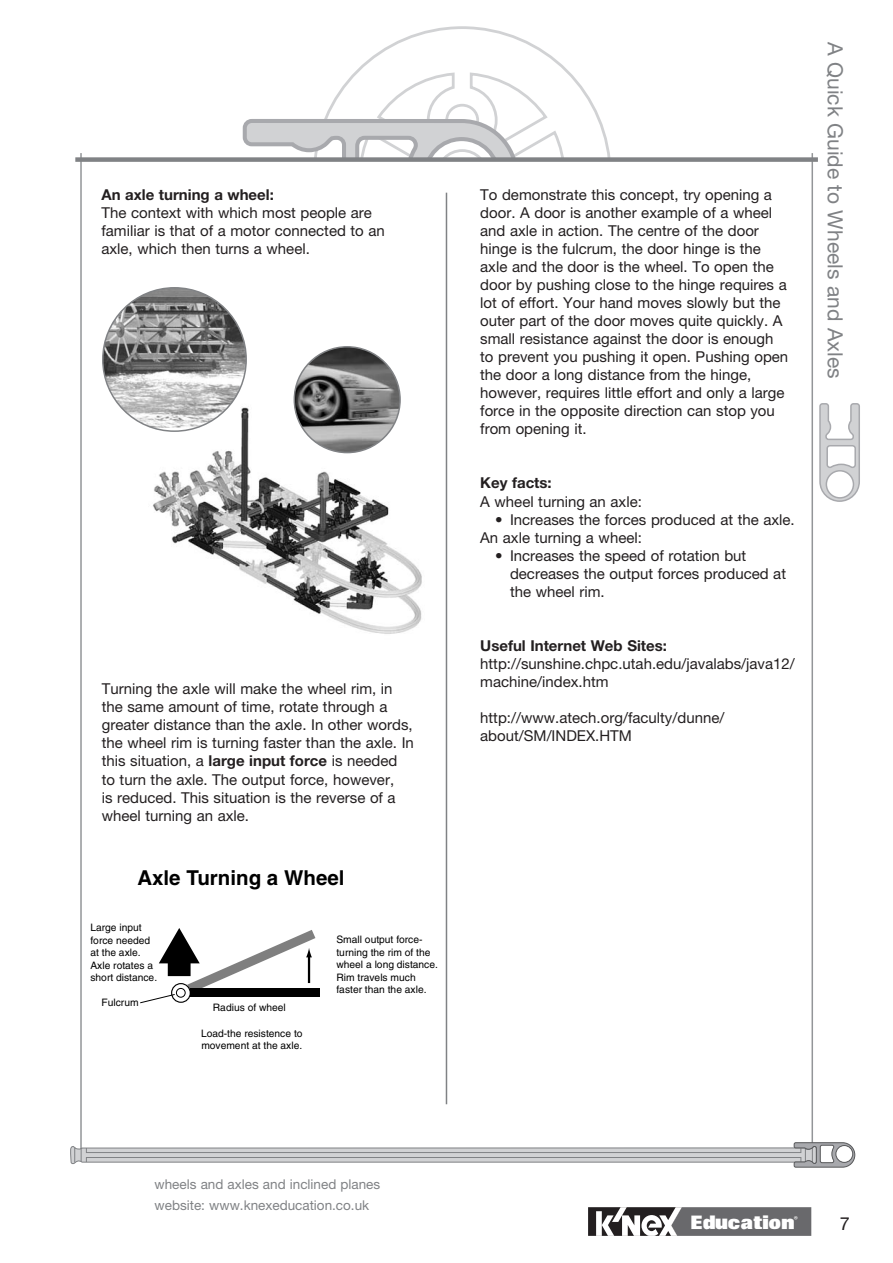
<style>
.page{position:relative;width:893px;height:1263px;background:#fff}
.page>*{position:absolute;margin:0;border:0;box-sizing:border-box;transform-origin:0 0}
.t1{font:21px "Helvetica Neue";color:#808285}
.t2{font:700 20.55px "Helvetica";color:#000}
.t3{font:18px "Helvetica Neue";color:#231f20}
.t4{font:17.25px "Focus Font";color:#fff}
.t5{font:15px/18px "Helvetica Neue";color:#231f20}
.t6{font:700 15px "Helvetica Neue";color:#231f20}
.t7{font:13.5px "Helvetica Neue";color:#808285}
.t8{font:10.2px/12.6px "Helvetica";color:#000}
.s1{font-weight:700}
</style>
<div class="page">
<img style="left:151px;top:394px;width:297px;height:274px">
<svg style="left:242px;top:26px;width:369px;height:131px"></svg>
<svg style="left:819px;top:403px;width:41px;height:99px"></svg>
<hr style="left:811px;top:153px;width:2px;height:993px;background:#939598">
<hr style="left:80px;top:153px;width:2px;height:998px;background:#939598">
<div style="left:75px;top:157px;width:743px;height:5px;background:#808285"></div>
<hr style="left:446px;top:193px;width:1px;height:911px;background:#808285">
<div style="left:190px;top:988px;width:129px;height:9px;background:#000"></div>
<svg style="left:140px;top:928px;width:175px;height:75px"></svg>
<img style="left:103px;top:288px;width:143px;height:140px">
<img style="left:294px;top:347px;width:106px;height:106px;border-radius:53px">
<div style="left:294px;top:346px;width:107px;height:107px;border:2px solid #808285;border-radius:50%"></div>
<svg style="left:588px;top:1207px;width:223px;height:29px;background:#777779"></svg>
<svg style="left:70px;top:1142px;width:786px;height:26px"></svg>
<p class="t6" style="left:101px;top:186px;width:174px">An axle turning a wheel:</p>
<p class="t5" style="left:101px;top:204px;width:285px">The context with which most people are familiar is that of a motor connected to an axle, which then turns a wheel.</p>
<p class="t5" style="left:102px;top:680px;width:314px">Turning the axle will make the wheel rim, in the same amount of time, rotate through a greater distance than the axle. In other words, the wheel rim is turning faster than the axle. In this situation, a <span class="s1">large input force</span> is needed to turn the axle. The output force, however,<br>is reduced. This situation is the reverse of a wheel turning an axle.</p>
<p class="t2" style="left:137px;top:865px;width:209px">Axle Turning a Wheel</p>
<p class="t8" style="left:90px;top:921px;width:68px">Large input force needed at the axle.<br>Axle rotates a short distance.</p>
<p class="t8" style="left:336px;top:933px;width:103px">Small output force&shy;turning the rim of the wheel a long distance.<br>Rim travels much faster than the axle.</p>
<p class="t8" style="left:201px;top:1027px;width:103px">Load-the resistence to movement at the axle.</p>
<p class="t8" style="left:102px;top:996px;width:39px">Fulcrum</p>
<p class="t8" style="left:213px;top:1001px;width:74px">Radius of wheel</p>
<p class="t5" style="left:480px;top:186px;width:310px">To demonstrate this concept, try opening a door. A door is another example of a wheel and axle in action. The centre of the door hinge is the fulcrum, the door hinge is the axle and the door is the wheel. To open the door by pushing close to the hinge requires a lot of effort. Your hand moves slowly but the outer part of the door moves quite quickly. A small resistance against the door is enough to prevent you pushing it open. Pushing open the door a long distance from the hinge, however, requires little effort and only a large force in the opposite direction can stop you from opening it.</p>
<p class="t6" style="left:480px;top:474px;width:73px">Key facts:</p>
<p class="t5" style="left:480px;top:492px;width:163px">A wheel turning an axle:</p>
<p class="t5" style="left:495px;top:510px;width:301px">• Increases the forces produced at the axle.</p>
<p class="t5" style="left:480px;top:528px;width:163px">An axle turning a wheel:</p>
<p class="t5" style="left:510px;top:546px;width:278px;text-indent:-15px">• Increases the speed of rotation but decreases the output forces produced at the wheel rim.</p>
<p class="t6" style="left:480px;top:636px;width:188px">Useful Internet Web Sites:</p>
<p class="t5" style="left:480px;top:654px;width:316px">http://sunshine.chpc.utah.edu/javalabs/java12/ machine/index.htm</p>
<p class="t5" style="left:480px;top:708px;width:246px">http://www.atech.org/faculty/dunne/ about/SM/INDEX.HTM</p>
<p class="t1" style="left:848px;top:42px;width:338px;rotate:90deg">A Quick Guide to Wheels and Axles</p>
<p class="t7" style="left:155px;top:1176px;width:227px">wheels and axles and inclined planes</p>
<p class="t7" style="left:155px;top:1197px;width:216px">website: www.knexeducation.co.uk</p>
<p class="t4" style="left:692px;top:1213px;width:108px">Education<sup>®</sup></p>
<p class="t3" style="left:840px;top:1213px;width:12px">7</p>
</div>
